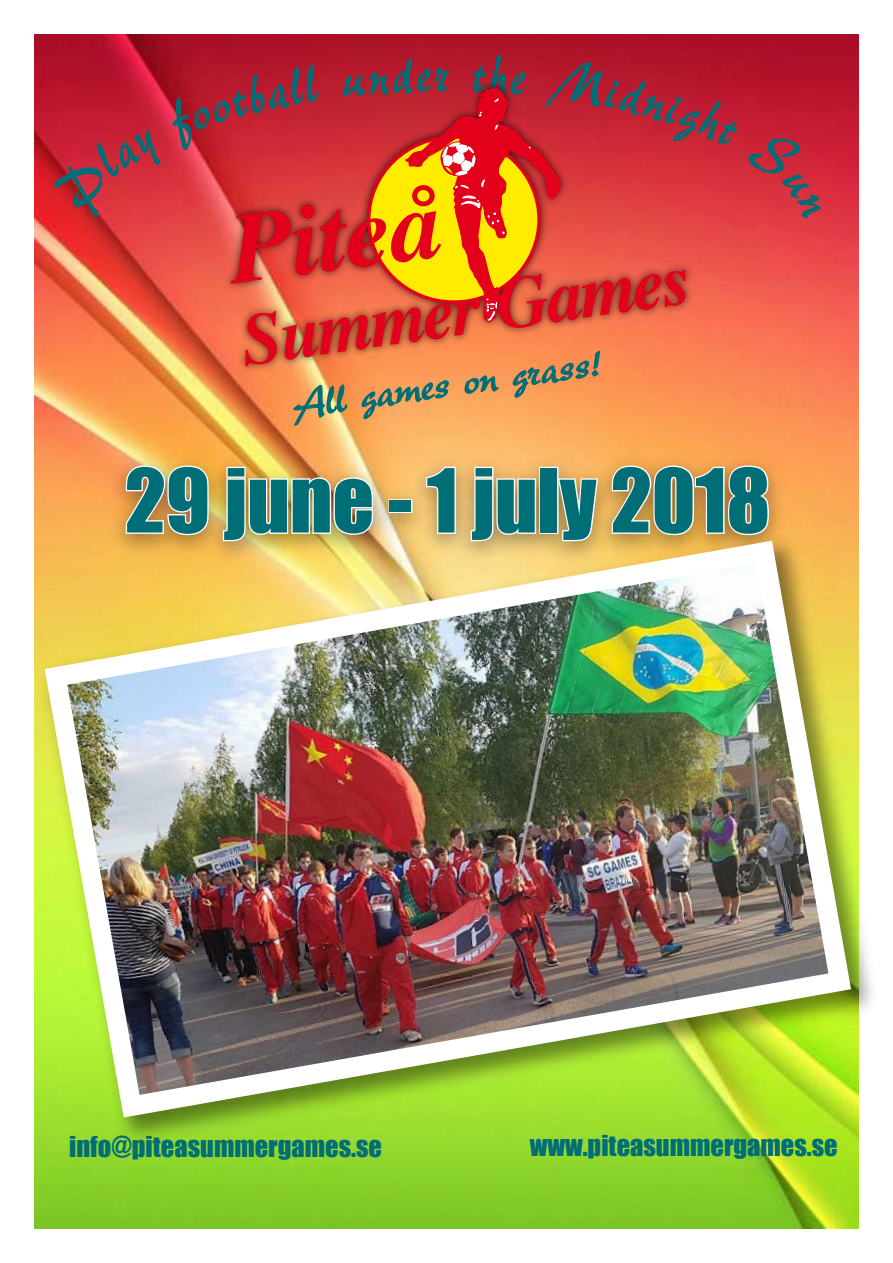
<style>
.page{position:relative;width:893px;height:1263px;background:#fff}
.page>*{position:absolute;margin:0;border:0;box-sizing:border-box;transform-origin:0 0}
.t1{font:81.6px "Impact";color:#006e77}
.t2{font:60.15px "New Berolina";color:#006e77;scale:.8 1}
.t3{font:43.2px "New Berolina";color:#006e77}
.t4{font:26.4px "Impact";color:#006e77}
</style>
<div class="page">
<img style="left:34px;top:34px;width:825px;height:1195px">
<div style="left:104px;top:450px;width:687px;height:120px;background:#000;opacity:.4"></div>
<img style="left:124px;top:464px;width:86px;height:65px">
<img style="left:221px;top:465px;width:154px;height:64px">
<div style="left:389px;top:499px;width:23px;height:14px;border:3px solid #fff"></div>
<svg style="left:425px;top:464px;width:32px;height:65px;background:#d8b882"></svg>
<svg style="left:469px;top:465px;width:68px;height:64px"></svg>
<div style="left:539px;top:467px;width:19px;height:67px;border:3px solid #fff"></div>
<svg style="left:556px;top:477px;width:44px;height:52px"></svg>
<svg style="left:610px;top:464px;width:161px;height:65px"></svg>
<div style="left:36px;top:532px;width:845px;height:616px;background:#000;opacity:.45"></div>
<img style="left:34px;top:529px;width:828px;height:600px">
<img style="left:52px;top:34px;width:687px;height:393px">
<svg style="left:746px;top:126px;width:78px;height:93px;background:#c03040"></svg>
<h2 class="t2" style="left:434px;top:40px;width:20px">r</h2>
<h3 class="t3" style="left:288px;top:382px;width:315px;rotate:-8deg">All games on grass!</h3>
<h1 class="t1" style="left:125px;top:450px;width:647px">29 june - 1 july 2018</h1>
<p class="t4" style="left:69px;top:1130px;width:314px">info@piteasummergames.se</p>
<p class="t4" style="left:530px;top:1130px;width:309px">www.piteasummergames.se</p>
</div>
